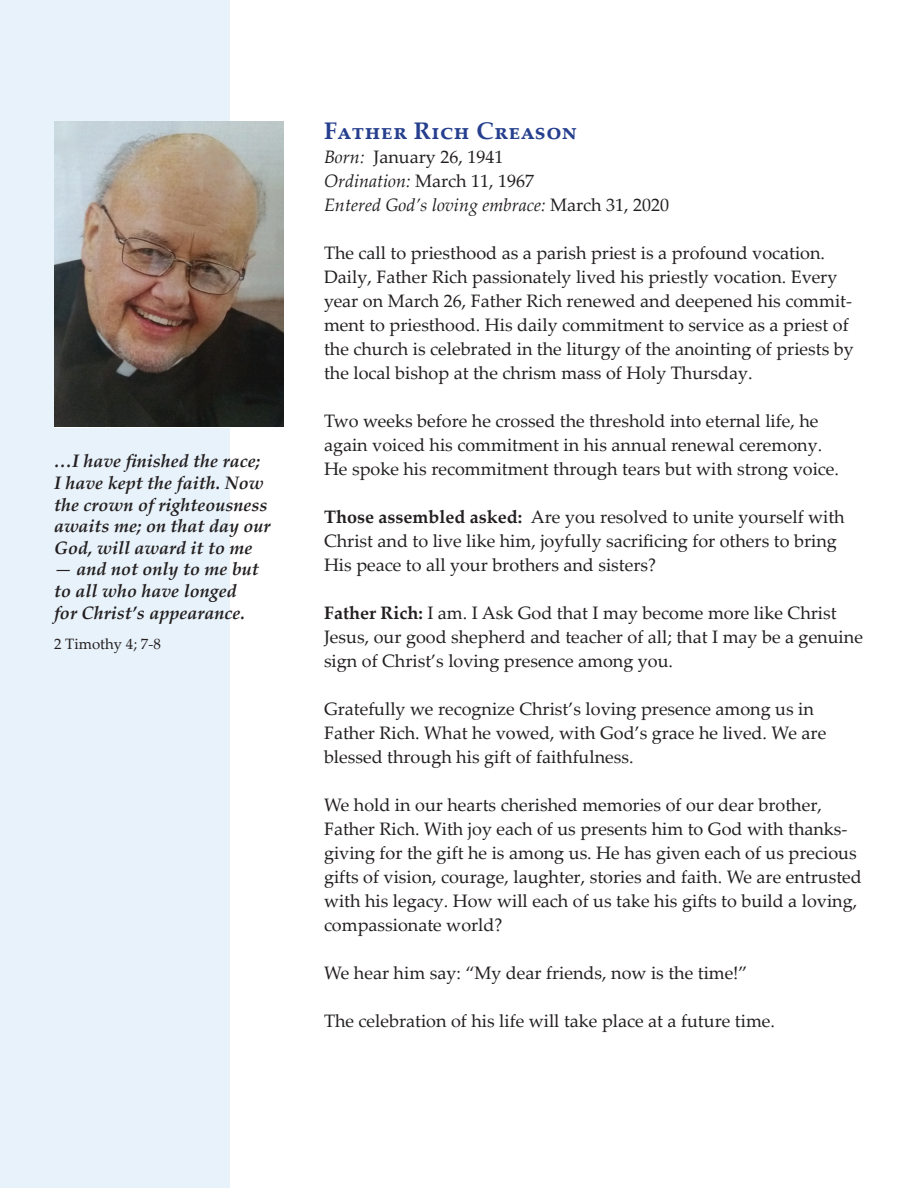
<style>
.page{position:relative;width:918px;height:1188px;background:#fff}
.page>*{position:absolute;margin:0;border:0;box-sizing:border-box;transform-origin:0 0}
.t1{font:700 24px "Palatino Linotype";letter-spacing:.02em;color:#253f8e}
.t2{font:18px/24px "Palatino Linotype";color:#231f20}
.t3{font:italic 700 18px/21.6px "Palatino Linotype";color:#231f20}
.t4{font:italic 18px/24px "Palatino Linotype";color:#231f20}
.t5{font:15px "Palatino Linotype";color:#231f20}
.s1{font-style:normal}
.s2{font-weight:700}
</style>
<div class="page">
<div style="left:0;top:0;width:230px;height:1188px;background:#e8f2fa"></div>
<img style="left:54px;top:122px;width:230px;height:304px">
<p class="t3" style="left:54px;top:450px;width:218px">…I have finished the race;<br>I have kept the faith. Now the crown of righteousness awaits me; on that day our<br>God, will award it to me</p>
<p class="t3" style="left:54px;top:558px;width:206px">— and not only to me but to all who have longed for Christ’s appearance.</p>
<p class="t5" style="left:54px;top:633px;width:108px">2 Timothy 4; 7-8</p>
<h1 class="t1" style="left:324px;top:114px;width:255px">Father Rich Creason</h1>
<p class="t4" style="left:324px;top:144px;width:347px">Born: <span class="s1">January 26, 1941<br></span>Ordination: <span class="s1">March 11, 1967<br></span>Entered God’s loving embrace: <span class="s1">March 31, 2020</span></p>
<p class="t2" style="left:324px;top:240px;width:531px">The call to priesthood as a parish priest is a profound vocation.<br>Daily, Father Rich passionately lived his priestly vocation. Every year on March 26, Father Rich renewed and deepened his commit&shy;ment to priesthood. His daily commitment to service as a priest of the church is celebrated in the liturgy of the anointing of priests by the local bishop at the chrism mass of Holy Thursday.</p>
<p class="t2" style="left:324px;top:408px;width:517px">Two weeks before he crossed the threshold into eternal life, he again voiced his commitment in his annual renewal ceremony.<br>He spoke his recommitment through tears but with strong voice.</p>
<p class="t2" style="left:324px;top:504px;width:522px"><span class="s2">Those assembled asked:</span> Are you resolved to unite yourself with<br>Christ and to live like him, joyfully sacrificing for others to bring<br>His peace to all your brothers and sisters?</p>
<p class="t2" style="left:324px;top:600px;width:540px"><span class="s2">Father Rich:</span> I am. I Ask God that I may become more like Christ<br>Jesus, our good shepherd and teacher of all; that I may be a genuine sign of Christ’s loving presence among you.</p>
<p class="t2" style="left:324px;top:696px;width:504px">Gratefully we recognize Christ’s loving presence among us in<br>Father Rich. What he vowed, with God’s grace he lived. We are blessed through his gift of faithfulness.</p>
<p class="t2" style="left:324px;top:792px;width:539px">We hold in our hearts cherished memories of our dear brother, Father Rich. With joy each of us presents him to God with thanks&shy;giving for the gift he is among us. He has given each of us precious gifts of vision, courage, laughter, stories and faith. We are entrusted with his legacy. How will each of us take his gifts to build a loving, compassionate world?</p>
<p class="t2" style="left:324px;top:960px;width:425px">We hear him say: “My dear friends, now is the time!”</p>
<p class="t2" style="left:324px;top:1008px;width:453px">The celebration of his life will take place at a future time.</p>
</div>
